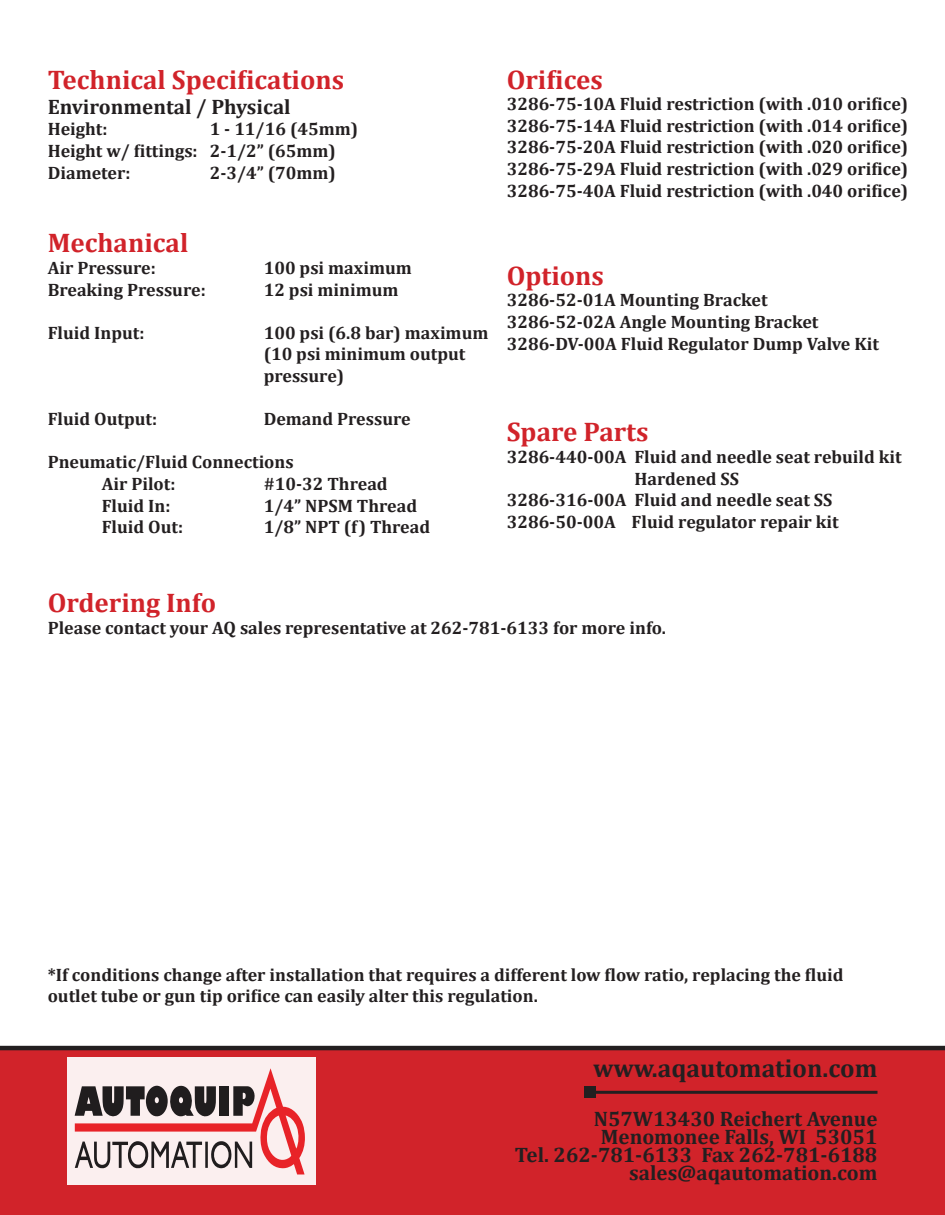
<style>
.page{position:relative;width:945px;height:1215px;background:#fff}
.page>*{position:absolute;margin:0;border:0;box-sizing:border-box;transform-origin:0 0}
.t1{font:700 27px "Cambria";color:#d1232a}
.t2{font:700 25.5px "Cambria";color:#231f20}
.t3{font:700 21px "Cambria";color:#231f20}
.t4{font:700 18px/21.6px "Cambria";color:#231f20}
</style>
<div class="page">
<div style="left:0;top:1041px;width:945px;height:174px;background:#fff;opacity:.45"></div>
<div style="left:0;top:1050px;width:945px;height:165px;background:#d1232a"></div>
<hr style="left:0;top:1046px;width:945px;height:4px;background:#231f20">
<hr style="left:590px;top:1091px;width:288px;height:3px;background:#231f20">
<div style="left:584px;top:1086px;width:12px;height:12px;background:#231f20"></div>
<div style="left:68px;top:1058px;width:248px;height:127px;background:#fbefef"></div>
<svg style="left:75px;top:1068px;width:230px;height:106px"></svg>
<p class="t1" style="left:48px;top:60px;width:298px">Technical Specifications</p>
<p class="t3" style="left:48px;top:92px;width:245px">Environmental / Physical</p>
<p class="t4" style="left:48px;top:118px;width:61px">Height:</p>
<p class="t4" style="left:210px;top:118px;width:150px">1 - 11/16 (45mm)</p>
<p class="t4" style="left:48px;top:139px;width:290px">Height w/ fittings: 2-1/2” (65mm)</p>
<p class="t4" style="left:48px;top:161px;width:84px">Diameter:</p>
<p class="t4" style="left:210px;top:161px;width:128px">2-3/4” (70mm)</p>
<p class="t1" style="left:48px;top:224px;width:142px">Mechanical</p>
<p class="t4" style="left:48px;top:256px;width:110px">Air Pressure:</p>
<p class="t4" style="left:264px;top:256px;width:150px">100 psi maximum</p>
<p class="t4" style="left:48px;top:278px;width:160px">Breaking Pressure:</p>
<p class="t4" style="left:264px;top:278px;width:136px">12 psi minimum</p>
<p class="t4" style="left:48px;top:321px;width:98px">Fluid Input:</p>
<p class="t4" style="left:264px;top:321px;width:226px">100 psi (6.8 bar) maximum</p>
<p class="t4" style="left:264px;top:343px;width:203px">(10 psi minimum output pressure)</p>
<p class="t4" style="left:48px;top:408px;width:111px">Fluid Output:</p>
<p class="t4" style="left:264px;top:408px;width:148px">Demand Pressure</p>
<p class="t4" style="left:48px;top:451px;width:248px">Pneumatic/Fluid Connections</p>
<p class="t4" style="left:102px;top:472px;width:75px">Air Pilot:</p>
<p class="t4" style="left:264px;top:472px;width:126px">#10-32 Thread</p>
<p class="t4" style="left:102px;top:494px;width:70px">Fluid In:</p>
<p class="t4" style="left:264px;top:494px;width:155px">1/4” NPSM Thread</p>
<p class="t4" style="left:102px;top:516px;width:83px">Fluid Out:</p>
<p class="t4" style="left:264px;top:516px;width:168px">1/8” NPT (f) Thread</p>
<p class="t1" style="left:507px;top:60px;width:98px">Orifices</p>
<p class="t4" style="left:507px;top:93px;width:403px">3286-75-10A Fluid restriction (with .010 orifice)</p>
<p class="t4" style="left:507px;top:114px;width:403px">3286-75-14A Fluid restriction (with .014 orifice)</p>
<p class="t4" style="left:507px;top:136px;width:403px">3286-75-20A Fluid restriction (with .020 orifice)</p>
<p class="t4" style="left:507px;top:157px;width:403px">3286-75-29A Fluid restriction (with .029 orifice)</p>
<p class="t4" style="left:507px;top:179px;width:403px">3286-75-40A Fluid restriction (with .040 orifice)</p>
<p class="t1" style="left:507px;top:256px;width:99px">Options</p>
<p class="t4" style="left:507px;top:289px;width:262px">3286-52-01A Mounting Bracket</p>
<p class="t4" style="left:507px;top:310px;width:313px">3286-52-02A Angle Mounting Bracket</p>
<p class="t4" style="left:507px;top:332px;width:374px">3286-DV-00A Fluid Regulator Dump Valve Kit</p>
<p class="t1" style="left:507px;top:413px;width:143px">Spare Parts</p>
<p class="t4" style="left:634px;top:445px;width:269px;text-indent:-128px">3286-440-00A Fluid and needle seat rebuild kit<br>Hardened SS</p>
<p class="t4" style="left:507px;top:489px;width:327px">3286-316-00A Fluid and needle seat SS</p>
<p class="t4" style="left:507px;top:510px;width:334px">3286-50-00A Fluid regulator repair kit</p>
<p class="t1" style="left:48px;top:584px;width:170px">Ordering Info</p>
<p class="t4" style="left:48px;top:616px;width:620px">Please contact your AQ sales representative at 262-781-6133 for more info.</p>
<p class="t4" style="left:48px;top:963px;width:797px">*If conditions change after installation that requires a different low flow ratio, replacing the fluid outlet tube or gun tip orifice can easily alter this regulation.</p>
<p class="t2" style="left:593px;top:1051px;width:286px">www.aqautomation.com</p>
<p class="t3" style="left:594px;top:1104px;width:285px">N57W13430 Reichert Avenue</p>
<p class="t3" style="left:601px;top:1122px;width:278px">Menomonee Falls, WI 53051</p>
<p class="t3" style="left:515px;top:1140px;width:364px">Tel. 262-781-6133 Fax 262-781-6188</p>
<p class="t3" style="left:629px;top:1158px;width:250px">sales@aqautomation.com</p>
</div>
